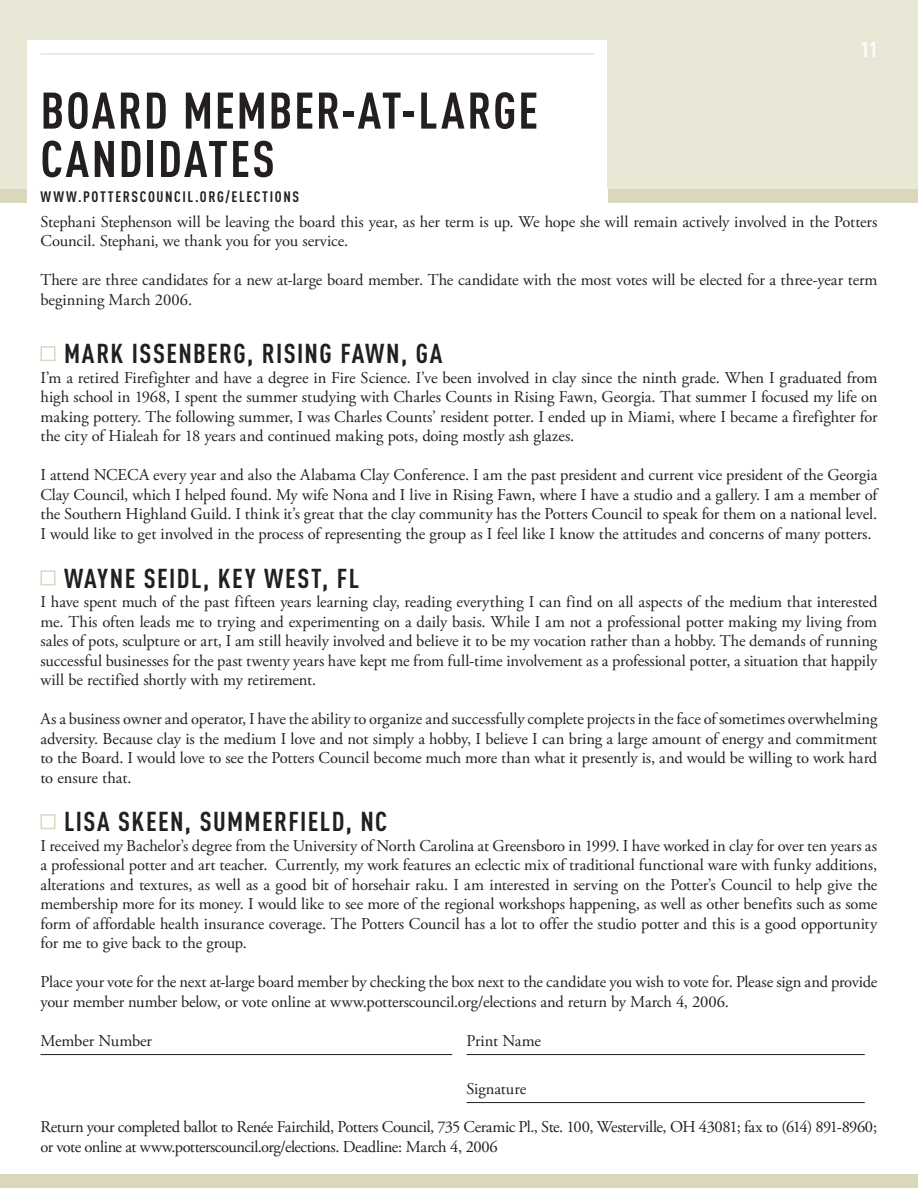
<style>
.page{position:relative;width:918px;height:1188px;background:#fff}
.page>*{position:absolute;margin:0;border:0;box-sizing:border-box;transform-origin:0 0}
.t1{font:700 50.7px/48.4px "DIN Cond";letter-spacing:.035em;color:#231f20}
.t2{font:700 27px "DIN Cond";letter-spacing:.05em;color:#231f20}
.t3{font:700 21px "DIN Cond";color:#fff}
.t4{font:16.5px/19.5px "Adobe Garamond Pro";letter-spacing:-.015em;color:#231f20;text-align:justify}
.t5{font:700 15px "DIN Cond";letter-spacing:.105em;color:#231f20}
</style>
<div class="page">
<div style="left:0;top:0;width:918px;height:189px;background:#e9e7d5"></div>
<div style="left:0;top:189px;width:918px;height:13px;background:#dad7bd"></div>
<div style="left:0;top:1174px;width:918px;height:14px;background:#dad7bd"></div>
<div style="left:27px;top:40px;width:581px;height:176px;background:#fff"></div>
<hr style="left:40px;top:54px;width:554px;height:1px;background:#dad7bd">
<div style="left:40px;top:346px;width:16px;height:15px;border:2px solid #dad7bd"></div>
<div style="left:40px;top:570px;width:16px;height:15px;border:2px solid #dad7bd"></div>
<div style="left:40px;top:814px;width:16px;height:15px;border:2px solid #dad7bd"></div>
<hr style="left:40px;top:1054px;width:412px;height:1px;background:#231f20">
<hr style="left:466px;top:1054px;width:399px;height:1px;background:#231f20">
<hr style="left:466px;top:1102px;width:399px;height:1px;background:#231f20">
<h1 class="t1" style="left:40px;top:85px;width:499px">BOARD MEMBER-AT-LARGE<br>CANDIDATES</h1>
<p class="t5" style="left:40px;top:187px;width:260px">WWW.POTTERSCOUNCIL.ORG/ELECTIONS</p>
<p class="t3" style="left:861px;top:37px;width:18px">11</p>
<p class="t4" style="left:40px;top:213px;width:838px">Stephani Stephenson will be leaving the board this year, as her term is up. We hope she will remain actively involved in the Potters<br>Council. Stephani, we thank you for you service.</p>
<p class="t4" style="left:40px;top:271px;width:838px">There are three candidates for a new at-large board member. The candidate with the most votes will be elected for a three-year term beginning March 2006.</p>
<h2 class="t2" style="left:64px;top:337px;width:380px">MARK ISSENBERG, RISING FAWN, GA</h2>
<p class="t4" style="left:40px;top:369px;width:839px">I’m a retired Firefighter and have a degree in Fire Science. I’ve been involved in clay since the ninth grade. When I graduated from high school in 1968, I spent the summer studying with Charles Counts in Rising Fawn, Georgia. That summer I focused my life on making pottery. The following summer, I was Charles Counts’ resident potter. I ended up in Miami, where I became a firefighter for the city of Hialeah for 18 years and continued making pots, doing mostly ash glazes.</p>
<p class="t4" style="left:40px;top:466px;width:838px">I attend NCECA every year and also the Alabama Clay Conference. I am the past president and current vice president of the Georgia Clay Council, which I helped found. My wife Nona and I live in Rising Fawn, where I have a studio and a gallery. I am a member of the Southern Highland Guild. I think it’s great that the clay community has the Potters Council to speak for them on a national level.<br>I would like to get involved in the process of representing the group as I feel like I know the attitudes and concerns of many potters.</p>
<h2 class="t2" style="left:64px;top:562px;width:297px">WAYNE SEIDL, KEY WEST, FL</h2>
<p class="t4" style="left:40px;top:593px;width:838px">I have spent much of the past fifteen years learning clay, reading everything I can find on all aspects of the medium that interested me. This often leads me to trying and experimenting on a daily basis. While I am not a professional potter making my living from sales of pots, sculpture or art, I am still heavily involved and believe it to be my vocation rather than a hobby. The demands of running successful businesses for the past twenty years have kept me from full-time involvement as a professional potter, a situation that happily will be rectified shortly with my retirement.</p>
<p class="t4" style="left:40px;top:710px;width:838px">As a business owner and operator, I have the ability to organize and successfully complete projects in the face of sometimes overwhelming adversity. Because clay is the medium I love and not simply a hobby, I believe I can bring a large amount of energy and commitment to the Board. I would love to see the Potters Council become much more than what it presently is, and would be willing to work hard to ensure that.</p>
<h2 class="t2" style="left:64px;top:805px;width:325px">LISA SKEEN, SUMMERFIELD, NC</h2>
<p class="t4" style="left:40px;top:837px;width:839px">I received my Bachelor’s degree from the University of North Carolina at Greensboro in 1999. I have worked in clay for over ten years as a professional potter and art teacher. Currently, my work features an eclectic mix of traditional functional ware with funky additions, alterations and textures, as well as a good bit of horsehair raku. I am interested in serving on the Potter’s Council to help give the membership more for its money. I would like to see more of the regional workshops happening, as well as other benefits such as some form of affordable health insurance coverage. The Potters Council has a lot to offer the studio potter and this is a good opportunity for me to give back to the group.</p>
<p class="t4" style="left:40px;top:973px;width:838px">Place your vote for the next at-large board member by checking the box next to the candidate you wish to vote for. Please sign and provide your member number below, or vote online at www.potterscouncil.org/elections and return by March 4, 2006.</p>
<p class="t4" style="left:40px;top:1032px;width:113px">Member Number</p>
<p class="t4" style="left:466px;top:1032px;width:76px">Print Name</p>
<p class="t4" style="left:466px;top:1080px;width:61px">Signature</p>
<p class="t4" style="left:40px;top:1118px;width:838px">Return your completed ballot to Renée Fairchild, Potters Council, 735 Ceramic Pl., Ste. 100, Westerville, OH 43081; fax to (614) 891-8960; or vote online at www.potterscouncil.org/elections. Deadline: March 4, 2006</p>
</div>
